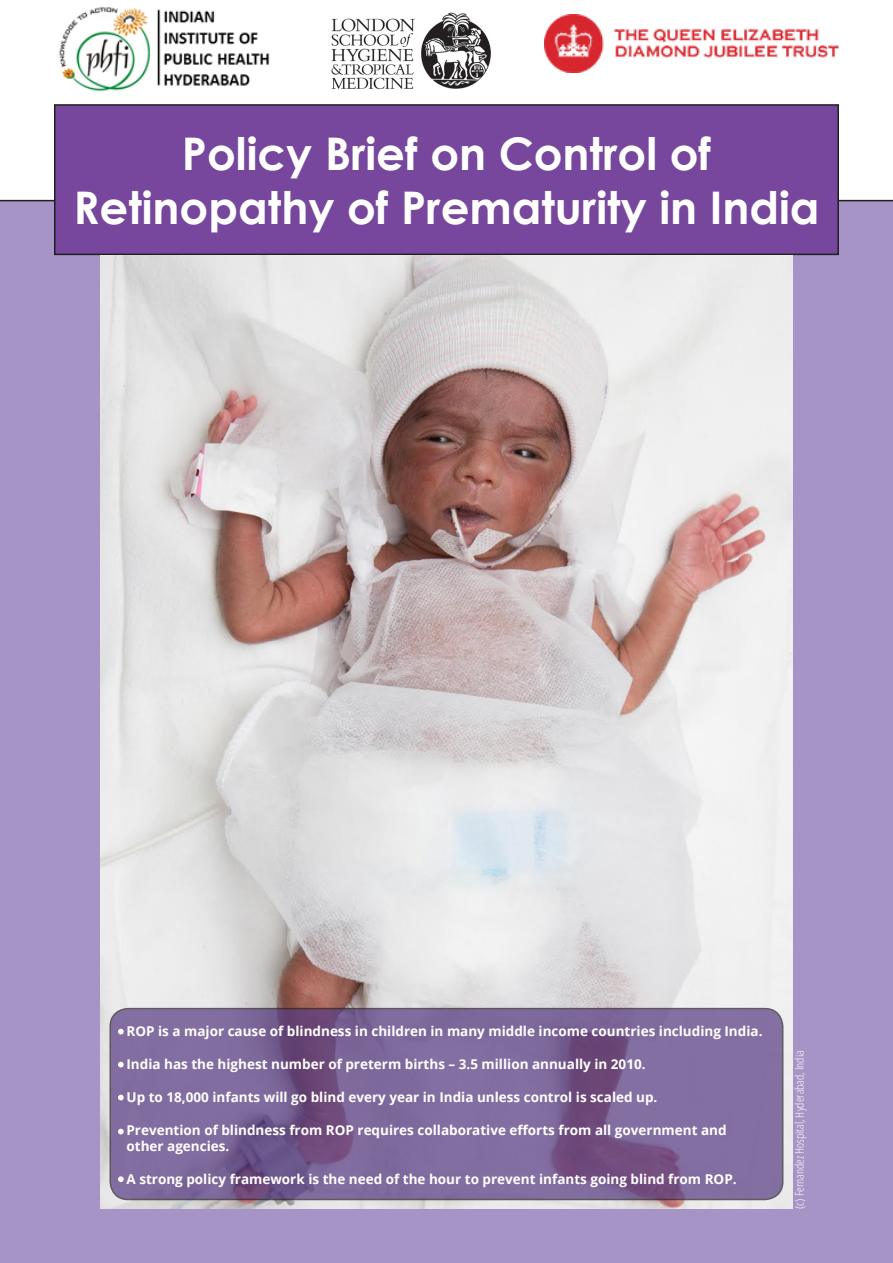
<style>
.page{position:relative;width:893px;height:1263px;background:#fff}
.page>*{position:absolute;margin:0;border:0;box-sizing:border-box;transform-origin:0 0}
.t1{font:700 45px "Century Gothic";color:#fff}
.t2{font:700 13.5px "Open Sans";color:#fff}
.t3{font:300 12px "Open Sans Condensed";color:#fff}
</style>
<div class="page">
<div style="left:0;top:200px;width:893px;height:1063px;background:#a694c6"></div>
<div style="left:55px;top:105px;width:783px;height:149px;background:#76479c"></div>
<div style="left:54px;top:104px;width:785px;height:151px;border:2px solid #231f20"></div>
<img style="left:100px;top:255px;width:693px;height:954px">
<img style="left:59px;top:7px;width:211px;height:85px">
<img style="left:331px;top:12px;width:160px;height:78px">
<img style="left:544px;top:14px;width:295px;height:58px">
<svg style="left:110px;top:1008px;width:673px;height:191px;background:#7c6597"></svg>
<div style="left:109px;top:1008px;width:674px;height:192px;border:2px solid #231f20;border-radius:18px"></div>
<svg style="left:118px;top:1029px;width:6px;height:5px"></svg>
<svg style="left:118px;top:1062px;width:6px;height:5px"></svg>
<svg style="left:118px;top:1095px;width:6px;height:5px"></svg>
<svg style="left:118px;top:1176px;width:6px;height:6px"></svg>
<svg style="left:118px;top:1129px;width:6px;height:5px"></svg>
<p class="t1" style="left:182px;top:125px;width:531px">Policy Brief on Control of</p>
<p class="t1" style="left:73px;top:179px;width:748px">Retinopathy of Prematurity in India</p>
<p class="t2" style="left:126px;top:1021px;width:637px">ROP is a major cause of blindness in children in many middle income countries including India.</p>
<p class="t2" style="left:126px;top:1054px;width:521px">India has the highest number of preterm births – 3.5 million annually in 2010.</p>
<p class="t2" style="left:126px;top:1087px;width:532px">Up to 18,000 infants will go blind every year in India unless control is scaled up.</p>
<p class="t2" style="left:126px;top:1120px;width:602px">Prevention of blindness from ROP requires collaborative efforts from all government and</p>
<p class="t2" style="left:126px;top:1137px;width:104px">other agencies.</p>
<p class="t2" style="left:126px;top:1170px;width:612px">A strong policy framework is the need of the hour to prevent infants going blind from ROP.</p>
<p class="t3" style="left:791px;top:1209px;width:160px;rotate:-90deg">(c) Fernandez Hospital, Hyderabad, India</p>
</div>
